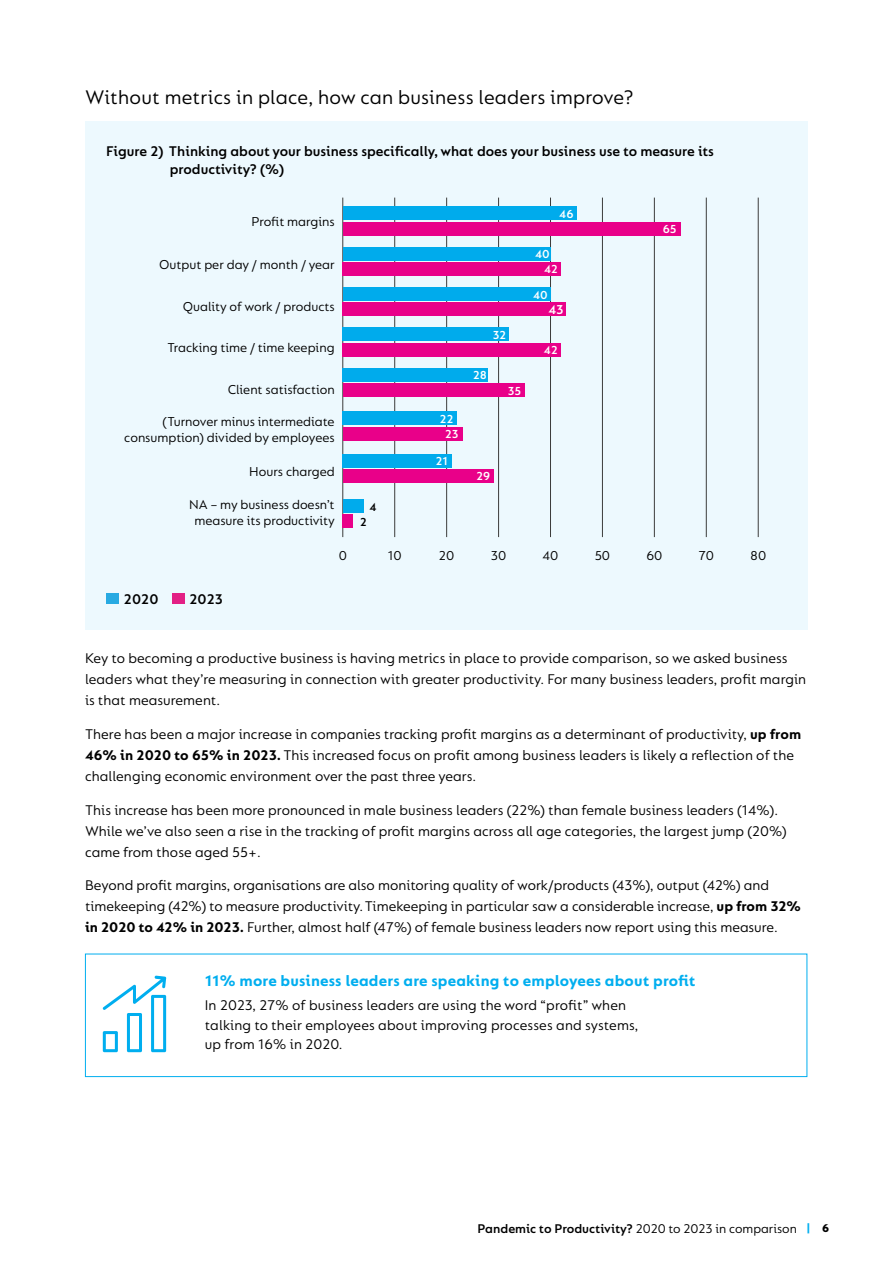
<style>
.page{position:relative;width:893px;height:1263px;background:#fff}
.page>*{position:absolute;margin:0;border:0;box-sizing:border-box;transform-origin:0 0}
.Bodycopy{font:21px "FS Lucas";letter-spacing:.01em;color:#000}
.Blue_box_header{font:700 16.5px "FS Lucas";letter-spacing:.01em;color:#00aeef}
.Bodycopy-2{font:15px/21px "FS Lucas";letter-spacing:.005em;color:#000}
.Blue_box_copy{font:15px/19.5px "FS Lucas";letter-spacing:.01em;color:#000}
.Chart_Header{font:600 15px/18px "FS Lucas";color:#000}
.Subheader{font:600 15px "FS Lucas";letter-spacing:.01em;color:#000}
.t1{font:13.8px/16.5px "FS Lucas";color:#000;text-align:center}
.t2{font:600 13.8px "FS Lucas";color:#fff}
.t3{font:600 13.5px "FS Lucas";color:#000}
.t4{font:600 12.45px "FS Lucas";color:#fff}
.t5{font:600 12.45px "FS Lucas";color:#000}
.s1{font-weight:700}
.s2{font-weight:400}
.s3{font-weight:700;font-size:12px;color:#00aeef}
.s4{font-weight:800;font-size:12px}
</style>
<div class="page">
<div style="left:85px;top:121px;width:723px;height:508px;background:#edf9fe"></div>
<hr style="left:342px;top:198px;width:1px;height:339px;background:#3c3c3b">
<hr style="left:394px;top:198px;width:1px;height:339px;background:#3c3c3b">
<hr style="left:446px;top:198px;width:1px;height:339px;background:#3c3c3b">
<hr style="left:498px;top:198px;width:1px;height:339px;background:#3c3c3b">
<hr style="left:550px;top:198px;width:1px;height:339px;background:#3c3c3b">
<hr style="left:602px;top:198px;width:1px;height:339px;background:#3c3c3b">
<hr style="left:654px;top:198px;width:1px;height:339px;background:#3c3c3b">
<hr style="left:706px;top:198px;width:1px;height:339px;background:#3c3c3b">
<hr style="left:758px;top:198px;width:1px;height:339px;background:#3c3c3b">
<div style="left:343px;top:514px;width:10px;height:14px;background:#e90089"></div>
<div style="left:343px;top:499px;width:21px;height:13px;background:#00abec"></div>
<div style="left:343px;top:469px;width:150px;height:14px;background:#e90089"></div>
<div style="left:343px;top:454px;width:109px;height:13px;background:#00abec"></div>
<div style="left:343px;top:427px;width:119px;height:13px;background:#e90089"></div>
<div style="left:343px;top:412px;width:114px;height:13px;background:#00abec"></div>
<div style="left:343px;top:383px;width:181px;height:14px;background:#e90089"></div>
<div style="left:343px;top:368px;width:145px;height:14px;background:#00abec"></div>
<div style="left:343px;top:343px;width:218px;height:13px;background:#e90089"></div>
<div style="left:343px;top:328px;width:166px;height:13px;background:#00abec"></div>
<div style="left:343px;top:302px;width:223px;height:14px;background:#e90089"></div>
<div style="left:343px;top:287px;width:207px;height:14px;background:#00abec"></div>
<div style="left:343px;top:262px;width:218px;height:14px;background:#e90089"></div>
<div style="left:343px;top:247px;width:207px;height:14px;background:#00abec"></div>
<div style="left:343px;top:222px;width:337px;height:13px;background:#e90089"></div>
<div style="left:343px;top:207px;width:233px;height:13px;background:#00abec"></div>
<div style="left:106px;top:593px;width:13px;height:10px;background:#28aae2"></div>
<div style="left:172px;top:593px;width:13px;height:10px;background:#e32085"></div>
<svg style="left:103px;top:976px;width:63px;height:76px"></svg>
<div style="left:85px;top:954px;width:722px;height:123px;border:1px solid #00aeef"></div>
<p class="Bodycopy" style="left:85px;top:85px;width:550px">Without metrics in place, how can business leaders improve?</p>
<p class="Chart_Header" style="left:170px;top:141px;width:546px;text-indent:-63px">Figure 2) Thinking about your business specifically, what does your business use to measure its productivity? (%)</p>
<p class="t4" style="left:559px;top:207px;width:16px">46</p>
<p class="t1" style="left:251px;top:213px;width:85px">Profit margins</p>
<p class="t4" style="left:663px;top:222px;width:15px">65</p>
<p class="t4" style="left:535px;top:247px;width:16px">40</p>
<p class="t1" style="left:159px;top:256px;width:177px">Output per day / month / year</p>
<p class="t4" style="left:544px;top:262px;width:15px">42</p>
<p class="t4" style="left:533px;top:287px;width:16px">40</p>
<p class="t1" style="left:183px;top:298px;width:153px">Quality of work / products</p>
<p class="t2" style="left:548px;top:301px;width:17px">43</p>
<p class="t4" style="left:493px;top:328px;width:15px">32</p>
<p class="t1" style="left:167px;top:339px;width:169px">Tracking time / time keeping</p>
<p class="t4" style="left:544px;top:343px;width:15px">42</p>
<p class="t4" style="left:473px;top:368px;width:15px">28</p>
<p class="t1" style="left:228px;top:381px;width:108px">Client satisfaction</p>
<p class="t4" style="left:508px;top:383px;width:15px">35</p>
<p class="t1" style="left:124px;top:413px;width:212px;text-align:right">(Turnover minus intermediate consumption) divided by employees</p>
<p class="t4" style="left:440px;top:412px;width:15px">22</p>
<p class="t4" style="left:445px;top:427px;width:15px">23</p>
<p class="t4" style="left:436px;top:454px;width:14px">21</p>
<p class="t1" style="left:249px;top:463px;width:87px">Hours charged</p>
<p class="t4" style="left:477px;top:469px;width:15px">29</p>
<p class="t1" style="left:189px;top:496px;width:147px">NA – my business doesn’t measure its productivity</p>
<p class="t5" style="left:370px;top:499px;width:9px">4</p>
<p class="t5" style="left:360px;top:515px;width:8px">2</p>
<p class="Subheader" style="left:124px;top:590px;width:36px">2020</p>
<p class="Subheader" style="left:189px;top:590px;width:35px">2023</p>
<p class="t1" style="left:339px;top:547px;width:10px">0</p>
<p class="t1" style="left:388px;top:547px;width:15px">10</p>
<p class="t1" style="left:439px;top:547px;width:17px">20</p>
<p class="t1" style="left:491px;top:547px;width:17px">30</p>
<p class="t1" style="left:543px;top:547px;width:17px">40</p>
<p class="t1" style="left:595px;top:547px;width:17px">50</p>
<p class="t1" style="left:646px;top:547px;width:18px">60</p>
<p class="t1" style="left:698px;top:547px;width:17px">70</p>
<p class="t1" style="left:750px;top:547px;width:18px">80</p>
<p class="Bodycopy-2" style="left:85px;top:647px;width:723px">Key to becoming a productive business is having metrics in place to provide comparison, so we asked business leaders what they’re measuring in connection with greater productivity. For many business leaders, profit margin is that measurement.</p>
<p class="Bodycopy-2" style="left:85px;top:723px;width:718px">There has been a major increase in companies tracking profit margins as a determinant of productivity, <span class="s1">up from<br>46% in 2020 to 65% in 2023.</span> This increased focus on profit among business leaders is likely a reflection of the challenging economic environment over the past three years.</p>
<p class="Bodycopy-2" style="left:85px;top:799px;width:703px">This increase has been more pronounced in male business leaders (22%) than female business leaders (14%).<br>While we’ve also seen a rise in the tracking of profit margins across all age categories, the largest jump (20%) came from those aged 55+.</p>
<p class="Bodycopy-2" style="left:85px;top:875px;width:717px">Beyond profit margins, organisations are also monitoring quality of work/products (43%), output (42%) and timekeeping (42%) to measure productivity. Timekeeping in particular saw a considerable increase, <span class="s1">up from 32% in 2020 to 42% in 2023.</span> Further, almost half (47%) of female business leaders now report using this measure.</p>
<p class="Blue_box_header" style="left:205px;top:971px;width:492px">11% more business leaders are speaking to employees about profit</p>
<p class="Blue_box_copy" style="left:205px;top:995px;width:435px">In 2023, 27% of business leaders are using the word “profit” when talking to their employees about improving processes and systems, up from 16% in 2020.</p>
<p class="t3" style="left:477px;top:1220px;width:353px">Pandemic to Productivity? <span class="s2">2020 to 2023 in comparison</span> <span class="s3">|</span> <span class="s4">6</span></p>
</div>
